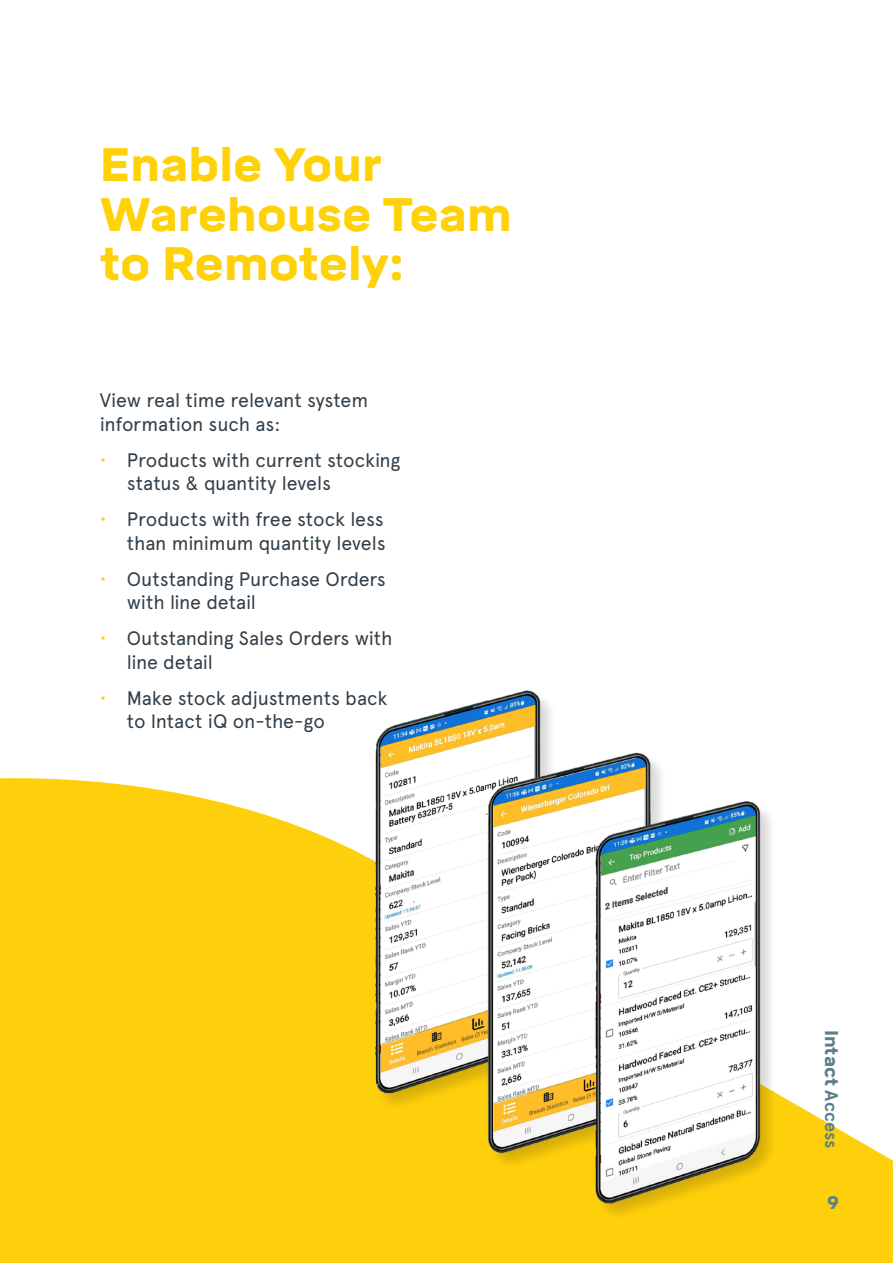
<style>
.page{position:relative;width:893px;height:1263px;background:#fff}
.page>*{position:absolute;margin:0;border:0;box-sizing:border-box;transform-origin:0 0}
.t1{font:900 46.5px/49.5px "Mikro";color:#fed109}
.t2{font:19.5px/23.4px "Apercu";letter-spacing:-.01em;color:#313e48}
.t3{font:900 18.3px "Mikro";color:#5e7f88}
.t4{font:900 18px "Mikro";color:#5e7f88}
.s1{font-size:21px;color:#fecf0b}
.s2{font-family:"Apercu";font-weight:700}
</style>
<div class="page">
<svg style="left:0;top:778px;width:893px;height:485px;fill:#fecf0b"></svg>
<img style="left:355px;top:690px;width:196px;height:410px">
<img style="left:466px;top:743px;width:205px;height:418px">
<div style="left:595px;top:802px;width:182px;height:419px;background:#fecf0b"></div>
<img style="left:577px;top:795px;width:200px;height:414px">
<h1 class="t1" style="left:100px;top:140px;width:413px">Enable Your<br>Warehouse Team to Remotely:</h1>
<p class="t2" style="left:100px;top:388px;width:270px">View real time relevant system information such as:</p>
<p class="t2" style="left:127px;top:448px;width:275px;text-indent:-27px"><span class="s1">•</span> Products with current stocking status &amp; quantity levels</p>
<p class="t2" style="left:100px;top:508px;width:287px;text-align:right"><span class="s1">•</span> Products with free stock less than minimum quantity levels</p>
<p class="t2" style="left:127px;top:567px;width:260px;text-indent:-27px"><span class="s1">•</span> Outstanding Purchase Orders with line detail</p>
<p class="t2" style="left:127px;top:627px;width:267px;text-indent:-27px"><span class="s1">•</span> Outstanding Sales Orders with line detail</p>
<p class="t2" style="left:127px;top:686px;width:262px;text-indent:-27px"><span class="s1">•</span> Make stock adjustments back to Intact iQ on-the-go</p>
<p class="t3" style="left:842px;top:1030px;width:120px;rotate:90deg">Intact <span class="s2">Access</span></p>
<p class="t4" style="left:827px;top:1192px;width:13px">9</p>
</div>
